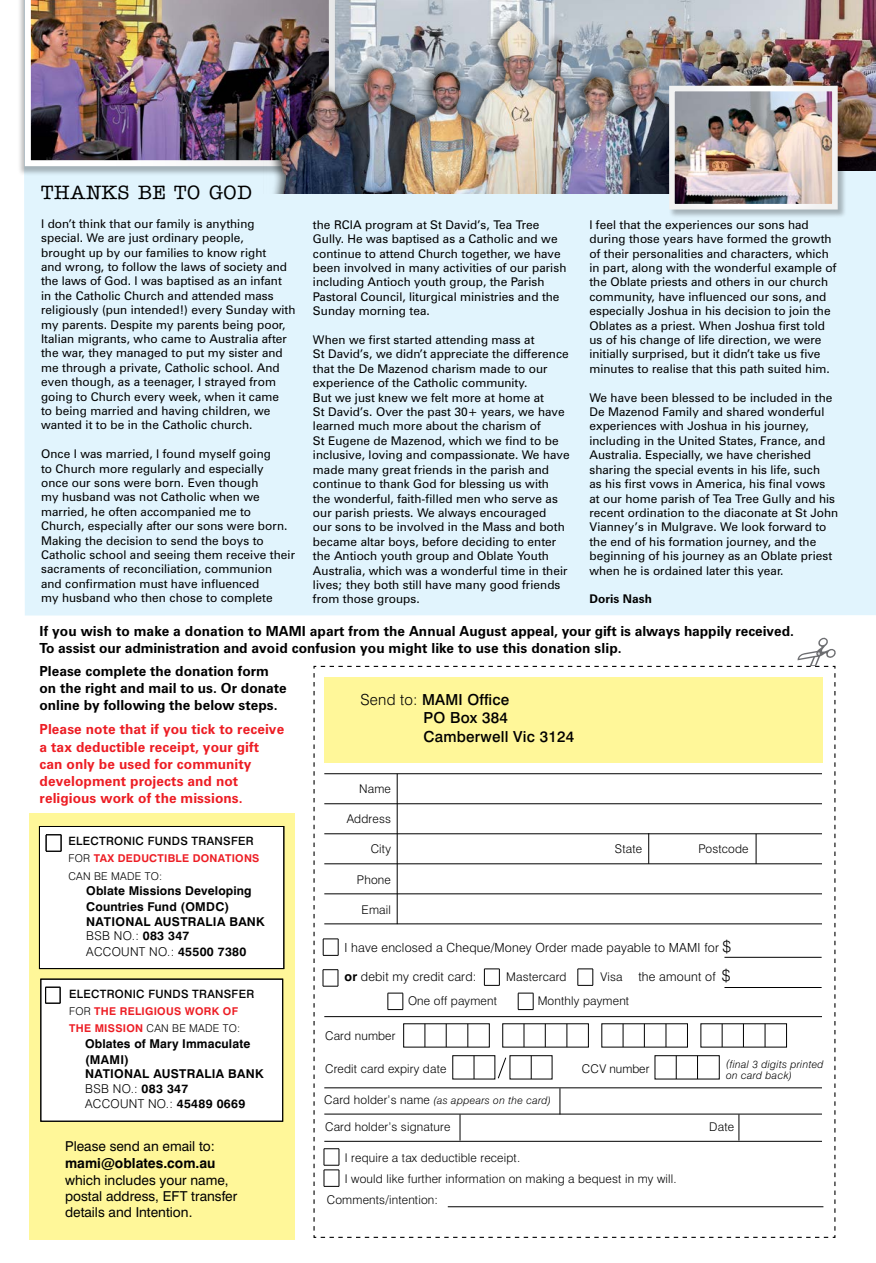
<style>
.page{position:relative;width:876px;height:1263px;background:#fff}
.page>*{position:absolute;margin:0;border:0;box-sizing:border-box;transform-origin:0 0}
.t1{font:500 19.5px "American Typewriter";color:#000}
.t2{font:500 15.3px/18.3px "Swiss 721 BT";letter-spacing:.015em;color:#000}
.t3{font:700 13.95px/17.1px "Zurich BT";color:#000}
.t4{font:700 13.95px/17px "Zurich BT";letter-spacing:.005em;color:#ed1d24}
.t5{font:700 13.95px "Swiss 721 BT";color:#000}
.t6{font:13.65px/16.4px "Swiss 721 BT";color:#000}
.t7{font:300 12.6px "Swiss 721 BT";letter-spacing:.015em;color:#000}
.t8{font:700 12.15px/15.8px "Swiss 721 BT";letter-spacing:.01em;color:#000}
.t9{font:12px/14.4px "Zurich BT";letter-spacing:.005em;color:#000}
.t10{font:300 12px "Swiss 721 BT";letter-spacing:.015em;color:#000}
.t11{font:700 12px "Zurich BT";letter-spacing:.005em;color:#000}
.t12{font:500 11.4px "Swiss 721 BT";letter-spacing:.025em;color:#000}
.t13{font:700 10.8px/17.2px "Swiss 721 BT";letter-spacing:.025em;color:#ed1d24}
.t14{font:italic 300 10.5px/11.1px "Swiss 721 BT";letter-spacing:.03em;color:#000}
.s1{font-weight:300}
.s2{font-weight:300;color:#000}
.s3{font-size:16.2px}
.s4{font-weight:700}
.s5{font-style:normal;font-size:12px}
</style>
<div class="page">
<div style="left:30px;top:813px;width:265px;height:427px;background:#fff799"></div>
<div style="left:39px;top:826px;width:245px;height:143px;background:#fff"></div>
<div style="left:41px;top:979px;width:242px;height:142px;background:#fff"></div>
<svg style="left:46px;top:834px;width:16px;height:18px"></svg>
<svg style="left:45px;top:987px;width:16px;height:17px"></svg>
<div style="left:39px;top:826px;width:245px;height:143px;border:1px solid #000"></div>
<div style="left:41px;top:979px;width:242px;height:142px;border:1px solid #000"></div>
<svg style="left:313px;top:637px;width:523px;height:601px"></svg>
<div style="left:24px;top:171px;width:852px;height:444px;background:#e1f4fd"></div>
<img style="left:735px;top:0;width:141px;height:171px">
<div style="left:17px;top:0;width:319px;height:176px;background:#000;opacity:.27"></div>
<img style="left:25px;top:0;width:226px;height:166px">
<div style="left:251px;top:0;width:484px;height:193px;background:#000;opacity:.59"></div>
<img style="left:263px;top:0;width:468px;height:193px">
<div style="left:669px;top:86px;width:177px;height:133px;background:#000;opacity:.27"></div>
<img style="left:676px;top:93px;width:155px;height:110px">
<div style="left:669px;top:86px;width:169px;height:124px;border:6px solid #fff"></div>
<h1 class="t1" style="left:41px;top:182px;width:16px">THAN</h1>
<h1 class="t1" style="left:102px;top:182px;width:137px">KS BE TO GOD</h1>
<p class="t9" style="left:41px;top:216px;width:256px">I don’t think that our family is anything special. We are just ordinary people,<br>brought up by our families to know right<br>and wrong, to follow the laws of society and the laws of God. I was baptised as an infant<br>in the Catholic Church and attended mass religiously (pun intended!) every Sunday with my parents. Despite my parents being poor, Italian migrants, who came to Australia after the war, they managed to put my sister and me through a private, Catholic school. And even though, as a teenager, I strayed from going to Church every week, when it came<br>to being married and having children, we wanted it to be in the Catholic church.</p>
<p class="t9" style="left:41px;top:447px;width:256px">Once I was married, I found myself going<br>to Church more regularly and especially<br>once our sons were born. Even though<br>my husband was not Catholic when we married, he often accompanied me to Church, especially after our sons were born.<br>Making the decision to send the boys to Catholic school and seeing them receive their sacraments of reconciliation, communion and confirmation must have influenced<br>my husband who then chose to complete</p>
<p class="t9" style="left:313px;top:217px;width:255px">the RCIA program at St David’s, Tea Tree Gully. He was baptised as a Catholic and we continue to attend Church together, we have been involved in many activities of our parish including Antioch youth group, the Parish Pastoral Council, liturgical ministries and the Sunday morning tea.</p>
<p class="t9" style="left:313px;top:332px;width:258px">When we first started attending mass at<br>St David’s, we didn’t appreciate the difference that the De Mazenod charism made to our experience of the Catholic community.<br>But we just knew we felt more at home at<br>St David’s. Over the past 30+ years, we have learned much more about the charism of<br>St Eugene de Mazenod, which we find to be inclusive, loving and compassionate. We have made many great friends in the parish and continue to thank God for blessing us with<br>the wonderful, faith-filled men who serve as our parish priests. We always encouraged<br>our sons to be involved in the Mass and both became altar boys, before deciding to enter the Antioch youth group and Oblate Youth Australia, which was a wonderful time in their lives; they both still have many good friends from those groups.</p>
<p class="t9" style="left:589px;top:217px;width:249px">I feel that the experiences our sons had during those years have formed the growth of their personalities and characters, which in part, along with the wonderful example of the Oblate priests and others in our church community, have influenced our sons, and especially Joshua in his decision to join the Oblates as a priest. When Joshua first told us of his change of life direction, we were initially surprised, but it didn’t take us five minutes to realise that this path suited him.</p>
<p class="t9" style="left:589px;top:390px;width:250px">We have been blessed to be included in the De Mazenod Family and shared wonderful experiences with Joshua in his journey, including in the United States, France, and Australia. Especially, we have cherished sharing the special events in his life, such<br>as his first vows in America, his final vows at our home parish of Tea Tree Gully and his recent ordination to the diaconate at St John Vianney’s in Mulgrave. We look forward to the end of his formation journey, and the beginning of his journey as an Oblate priest when he is ordained later this year.</p>
<p class="t11" style="left:589px;top:592px;width:64px">Doris Nash</p>
<p class="t3" style="left:40px;top:623px;width:756px">If you wish to make a donation to MAMI apart from the Annual August appeal, your gift is always happily received.<br>To assist our administration and avoid confusion you might like to use this donation slip.</p>
<p class="t3" style="left:40px;top:663px;width:249px">Please complete the donation form on the right and mail to us. Or donate online by following the below steps.</p>
<p class="t2" style="left:423px;top:690px;width:152px;text-indent:-63px"><span class="s1">Send to:</span> MAMI Office<br>PO Box 384<br>Camberwell Vic 3124</p>
<p class="t4" style="left:40px;top:721px;width:246px">Please note that if you tick to receive a tax deductible receipt, your gift can only be used for community development projects and not religious work of the missions.</p>
<p class="t12" style="left:69px;top:834px;width:187px">ELECTRONIC FUNDS TRANSFER</p>
<p class="t13" style="left:69px;top:850px;width:192px"><span class="s2">FOR</span> TAX DEDUCTIBLE DONATIONS<br><span class="s2">CAN BE MADE TO:</span></p>
<p class="t8" style="left:86px;top:883px;width:167px">Oblate Missions Developing<br>Countries Fund (OMDC)</p>
<p class="t8" style="left:86px;top:914px;width:180px;line-height:15px">NATIONAL AUSTRALIA BANK<br><span class="s1">BSB NO.:</span> 083 347<br><span class="s1">ACCOUNT NO.:</span> 45500 7380</p>
<p class="t12" style="left:69px;top:987px;width:187px">ELECTRONIC FUNDS TRANSFER</p>
<p class="t13" style="left:69px;top:1002px;width:173px"><span class="s2">FOR</span> THE RELIGIOUS WORK OF<br>THE MISSION <span class="s2">CAN BE MADE TO:</span></p>
<p class="t8" style="left:85px;top:1035px;width:167px">Oblates of Mary Immaculate (MAMI)</p>
<p class="t8" style="left:85px;top:1066px;width:180px;line-height:14.5px">NATIONAL AUSTRALIA BANK<br><span class="s1">BSB NO.:</span> 083 347<br><span class="s1">ACCOUNT NO.:</span> 45489 0669</p>
<p class="t6" style="left:65px;top:1138px;width:151px">Please send an email to:</p>
<p class="t5" style="left:65px;top:1154px;width:152px">mami@oblates.com.au</p>
<p class="t6" style="left:65px;top:1171px;width:174px">which includes your name, postal address, EFT transfer details and Intention.</p>
<p class="t10" style="left:359px;top:781px;width:33px">Name</p>
<p class="t10" style="left:347px;top:811px;width:46px">Address</p>
<p class="t10" style="left:371px;top:842px;width:22px">City</p>
<p class="t10" style="left:615px;top:842px;width:29px">State</p>
<p class="t10" style="left:698px;top:842px;width:52px">Postcode</p>
<p class="t10" style="left:357px;top:872px;width:35px">Phone</p>
<p class="t10" style="left:362px;top:902px;width:31px">Email</p>
<p class="t7" style="left:344px;top:940px;width:388px">I have enclosed a Cheque/Money Order made payable to MAMI for <span class="s3">$</span></p>
<p class="t7" style="left:344px;top:969px;width:133px"><span class="s4">or</span> debit my credit card:</p>
<p class="t10" style="left:506px;top:970px;width:62px">Mastercard</p>
<p class="t10" style="left:600px;top:970px;width:24px">Visa</p>
<p class="t7" style="left:638px;top:969px;width:94px">the amount of <span class="s3">$</span></p>
<p class="t10" style="left:408px;top:993px;width:90px">One off payment</p>
<p class="t10" style="left:538px;top:993px;width:93px">Monthly payment</p>
<p class="t10" style="left:325px;top:1028px;width:72px">Card number</p>
<p class="t10" style="left:325px;top:1061px;width:123px">Credit card expiry date</p>
<p class="t14" style="left:324px;top:1094px;width:228px"><span class="s5">Card holder’s name</span> (as appears on the card)</p>
<p class="t10" style="left:325px;top:1120px;width:127px">Card holder’s signature</p>
<p class="t14" style="left:726px;top:1059px;width:99px">(final 3 digits printed on card back)</p>
<p class="t10" style="left:582px;top:1061px;width:69px">CCV number</p>
<p class="t10" style="left:709px;top:1120px;width:26px">Date</p>
<p class="t10" style="left:345px;top:1150px;width:177px">I require a tax deductible receipt.</p>
<p class="t10" style="left:345px;top:1171px;width:333px">I would like further information on making a bequest in my will.</p>
<p class="t10" style="left:327px;top:1192px;width:113px">Comments/intention:</p>
</div>
